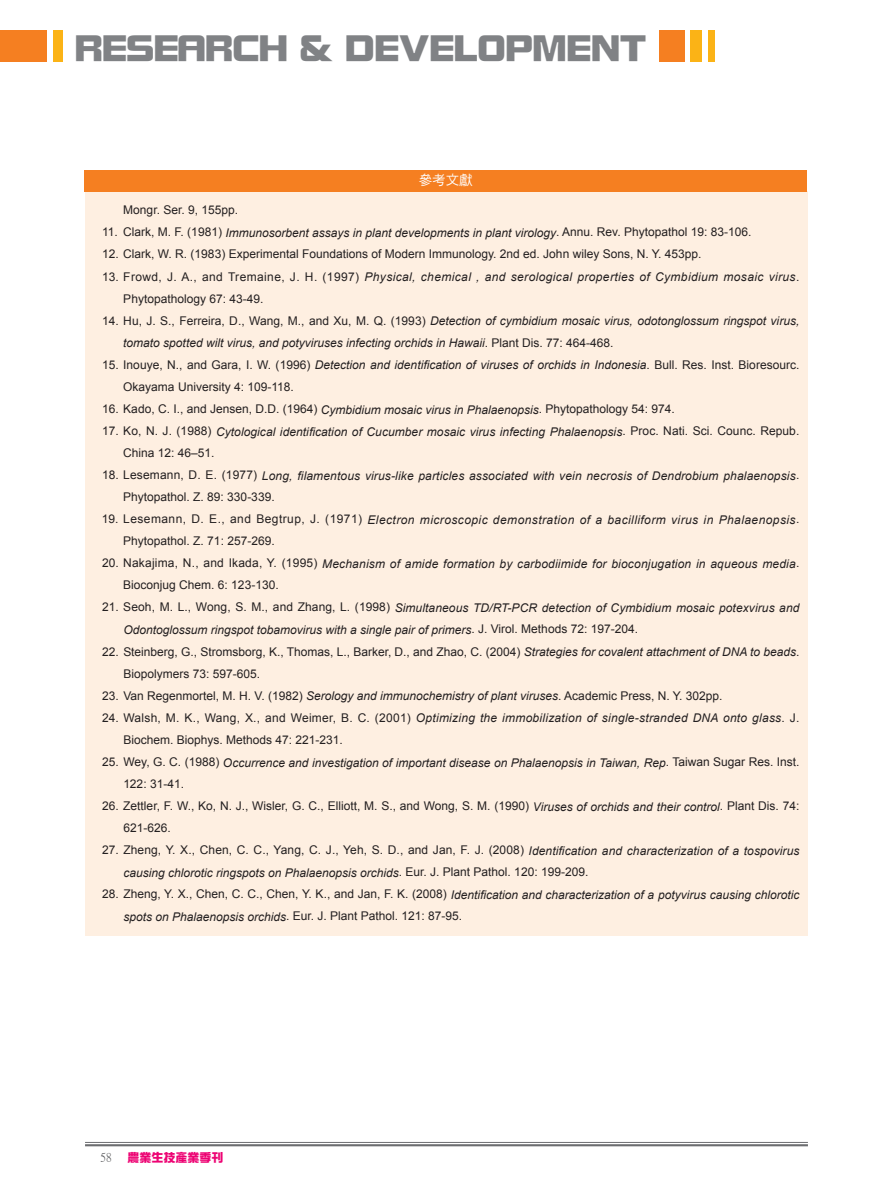
<style>
.page{position:relative;width:893px;height:1191px;background:#fff}
.page>*{position:absolute;margin:0;border:0;box-sizing:border-box;transform-origin:0 0}
.t1{font:36px "DF Zong Yi W9 WINP BF";color:#808285}
.t2{font:13.5px "DF Hei W5 WINP BF";color:#fff}
.t3{font:italic 12px/21.3px "Arial";letter-spacing:.005em;color:#231f20}
.t4{font:12px/22px "Arial";color:#231f20}
.t5{font:italic 12px/21.3px "Arial";letter-spacing:.035em;color:#231f20}
.t6{font:12px "DF Zong Yi W9 WINP BF";color:#ed0373}
.t7{font:12px "P Ming Li U";color:#57585a}
.s1{font-style:normal}
.s2{font-style:italic}
</style>
<div class="page">
<hr style="left:85px;top:1142px;width:723px;height:1px;background:#6c6d70">
<hr style="left:85px;top:1144px;width:723px;height:2px;background:#6c6d70">
<div style="left:659px;top:30px;width:25px;height:32px;background:#f57f21"></div>
<div style="left:691px;top:30px;width:11px;height:32px;background:#fbb316"></div>
<div style="left:708px;top:30px;width:6px;height:32px;background:#fbb316"></div>
<div style="left:54px;top:30px;width:9px;height:32px;background:#fbb316"></div>
<div style="left:0;top:30px;width:47px;height:32px;background:#f57f21"></div>
<div style="left:85px;top:192px;width:723px;height:743px;background:#feefe1"></div>
<div style="left:85px;top:170px;width:722px;height:22px;background:#f57f21"></div>
<h1 class="t1" style="left:75px;top:30px;width:573px">RESEARCH &amp; DEVELOPMENT</h1>
<p class="t2" style="left:419px;top:173px;width:55px">參考文獻</p>
<p class="t4" style="left:123px;top:199px;width:116px">Mongr. Ser. 9, 155pp.</p>
<p class="t3" style="left:102px;top:222px;width:651px"><span class="s1">11. Clark, M. F. (1981)</span> Immunosorbent assays in plant developments in plant virology<span class="s1">. Annu. Rev. Phytopathol 19: 83-106.</span></p>
<p class="t4" style="left:102px;top:243px;width:601px">12. Clark, W. R. (1983) Experimental Foundations of Modern Immunology. 2nd ed. John wiley Sons, N. Y. 453pp.</p>
<p class="t5" style="left:123px;top:266px;width:678px;text-indent:-21px"><span class="s1">13. Frowd, J. A., and Tremaine, J. H. (1997)</span> Physical, chemical , and serological properties of Cymbidium mosaic virus<span class="s1">.<br>Phytopathology 67: 43-49.</span></p>
<p class="t3" style="left:123px;top:310px;width:678px;line-height:22px;text-indent:-21px"><span class="s1">14. Hu, J. S., Ferreira, D., Wang, M., and Xu, M. Q. (1993)</span> Detection of cymbidium mosaic virus, odotonglossum ringspot virus, tomato spotted wilt virus, and potyviruses infecting orchids in Hawaii<span class="s1">. Plant Dis. 77: 464-468.</span></p>
<p class="t4" style="left:123px;top:354px;width:678px;text-indent:-21px">15. Inouye, N., and Gara, I. W. (1996) <span class="s2">Detection and identification of viruses of orchids in Indonesia</span>. Bull. Res. Inst. Bioresourc.<br>Okayama University 4: 109-118.</p>
<p class="t4" style="left:102px;top:398px;width:574px">16. Kado, C. I., and Jensen, D.D. (1964) <span class="s2">Cymbidium mosaic virus in Phalaenopsis</span>. Phytopathology 54: 974.</p>
<p class="t3" style="left:123px;top:421px;width:678px;text-indent:-21px"><span class="s1">17. Ko, N. J. (1988)</span> Cytological identification of Cucumber mosaic virus infecting Phalaenopsis<span class="s1">. Proc. Nati. Sci. Counc. Repub.<br>China 12: 46–51.</span></p>
<p class="t3" style="left:123px;top:465px;width:678px;text-indent:-21px"><span class="s1">18. Lesemann, D. E. (1977)</span> Long, filamentous virus-like particles associated with vein necrosis of Dendrobium phalaenopsis<span class="s1">.<br>Phytopathol. Z. 89: 330-339.</span></p>
<p class="t5" style="left:123px;top:509px;width:678px;text-indent:-21px"><span class="s1">19. Lesemann, D. E., and Begtrup, J. (1971)</span> Electron microscopic demonstration of a bacilliform virus in Phalaenopsis<span class="s1">.<br>Phytopathol. Z. 71: 257-269.</span></p>
<p class="t3" style="left:123px;top:553px;width:678px;text-indent:-21px"><span class="s1">20. Nakajima, N., and Ikada, Y. (1995)</span> Mechanism of amide formation by carbodiimide for bioconjugation in aqueous media<span class="s1">.<br>Bioconjug Chem. 6: 123-130.</span></p>
<p class="t3" style="left:123px;top:597px;width:678px;line-height:22px;text-indent:-21px"><span class="s1">21. Seoh, M. L., Wong, S. M., and Zhang, L. (1998)</span> Simultaneous TD/RT-PCR detection of Cymbidium mosaic potexvirus and<br>Odontoglossum ringspot tobamovirus with a single pair of primers<span class="s1">. J. Virol. Methods 72: 197-204.</span></p>
<p class="t4" style="left:123px;top:640px;width:678px;text-indent:-21px">22. Steinberg, G., Stromsborg, K., Thomas, L., Barker, D., and Zhao, C. (2004) <span class="s2">Strategies for covalent attachment of DNA to beads</span>.<br>Biopolymers 73: 597-605.</p>
<p class="t4" style="left:102px;top:684px;width:622px">23. Van Regenmortel, M. H. V. (1982) <span class="s2">Serology and immunochemistry of plant viruses</span>. Academic Press, N. Y. 302pp.</p>
<p class="t4" style="left:123px;top:707px;width:678px;line-height:21.3px;text-indent:-21px">24. Walsh, M. K., Wang, X., and Weimer, B. C. (2001) <span class="s2">Optimizing the immobilization of single-stranded DNA onto glass</span>. J.<br>Biochem. Biophys. Methods 47: 221-231.</p>
<p class="t3" style="left:123px;top:752px;width:678px;text-indent:-21px"><span class="s1">25. Wey, G. C. (1988)</span> Occurrence and investigation of important disease on Phalaenopsis in Taiwan, Rep<span class="s1">. Taiwan Sugar Res. Inst.<br>122: 31-41.</span></p>
<p class="t4" style="left:123px;top:795px;width:678px;text-indent:-21px">26. Zettler, F. W., Ko, N. J., Wisler, G. C., Elliott, M. S., and Wong, S. M. (1990) <span class="s2">Viruses of orchids and their control</span>. Plant Dis. 74:<br>621-626.</p>
<p class="t3" style="left:123px;top:838px;width:678px;line-height:22.8px;text-indent:-21px"><span class="s1">27. Zheng, Y. X., Chen, C. C., Yang, C. J., Yeh, S. D., and Jan, F. J. (2008)</span> Identification and characterization of a tospovirus causing chlorotic ringspots on Phalaenopsis orchids<span class="s1">. Eur. J. Plant Pathol. 120: 199-209.</span></p>
<p class="t3" style="left:123px;top:884px;width:678px;text-indent:-21px"><span class="s1">28. Zheng, Y. X., Chen, C. C., Chen, Y. K., and Jan, F. K. (2008)</span> Identification and characterization of a potyvirus causing chlorotic spots on Phalaenopsis orchids<span class="s1">. Eur. J. Plant Pathol. 121: 87-95.</span></p>
<p class="t7" style="left:100px;top:1151px;width:13px">58</p>
<p class="t6" style="left:128px;top:1151px;width:97px">農業生技產業季刊</p>
</div>
